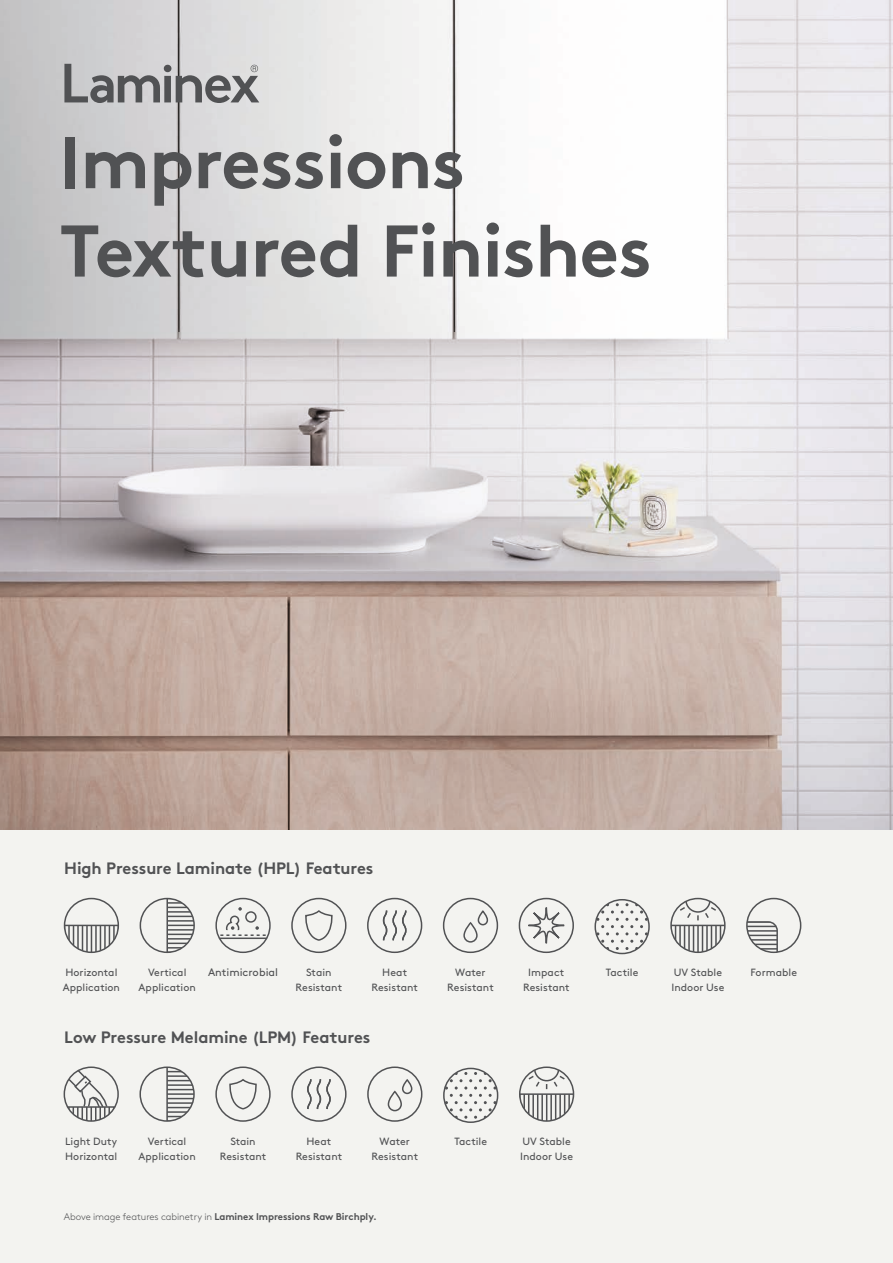
<style>
.page{position:relative;width:893px;height:1263px;background:#f3f3f0}
.page>*{position:absolute;margin:0;border:0;box-sizing:border-box;transform-origin:0 0}
.t1{font:700 73.05px/88.3px "Brown Std";letter-spacing:-.01em;color:#515254}
.Sub_Heading_-_21pt{font:700 16.5px "Brown Std";letter-spacing:-.005em;color:#515254}
.Sub_Heading_-_21pt-2{font:10.95px "Brown Std";color:#515254}
.Sub_Heading_-_21pt-3{font:10.5px/15px "Brown Std";letter-spacing:.005em;color:#515254;text-align:center}
.Product_Captions_-_6{font:700 9.75px "Brown Std";letter-spacing:-.005em;color:#515254}
.s1{font-weight:300}
</style>
<div class="page">
<img style="left:0;top:0;width:893px;height:829px">
<svg style="left:64px;top:64px;width:195px;height:39px;background:#a2a3a4"></svg>
<div style="left:367px;top:898px;width:55px;height:55px;border:2px solid #515254;border-radius:50%"></div>
<svg style="left:382px;top:910px;width:25px;height:31px"></svg>
<hr style="left:747px;top:952px;width:30px;height:1px;background:#515254">
<svg style="left:747px;top:921px;width:31px;height:31px"></svg>
<div style="left:746px;top:898px;width:55px;height:55px;border:2px solid #515254;border-radius:50%"></div>
<svg style="left:671px;top:898px;width:54px;height:54px"></svg>
<div style="left:670px;top:898px;width:56px;height:55px;border:2px solid #515254;border-radius:50%"></div>
<div style="left:443px;top:898px;width:55px;height:55px;border:2px solid #515254;border-radius:50%"></div>
<div style="left:478px;top:910px;width:10px;height:15px;border:2px solid #515254;border-radius:5px"></div>
<div style="left:463px;top:922px;width:15px;height:21px;border:2px solid #515254;border-radius:6px"></div>
<hr style="left:65px;top:925px;width:53px;height:1px;background:#515254">
<svg style="left:91px;top:926px;width:1px;height:24px"></svg>
<hr style="left:86px;top:925px;width:2px;height:27px;background:#515254">
<svg style="left:82px;top:926px;width:1px;height:26px"></svg>
<hr style="left:77px;top:925px;width:2px;height:27px;background:#515254">
<svg style="left:73px;top:926px;width:1px;height:21px"></svg>
<hr style="left:68px;top:925px;width:2px;height:27px;background:#515254">
<hr style="left:95px;top:925px;width:2px;height:27px;background:#515254">
<svg style="left:100px;top:926px;width:1px;height:26px"></svg>
<hr style="left:104px;top:925px;width:2px;height:27px;background:#515254">
<svg style="left:109px;top:926px;width:1px;height:21px"></svg>
<hr style="left:113px;top:925px;width:2px;height:27px;background:#515254">
<div style="left:64px;top:898px;width:55px;height:55px;border:2px solid #515254;border-radius:50%"></div>
<hr style="left:166px;top:898px;width:2px;height:54px;background:#515254">
<svg style="left:168px;top:925px;width:24px;height:5px"></svg>
<hr style="left:167px;top:933px;width:27px;height:2px;background:#515254">
<svg style="left:168px;top:938px;width:24px;height:1px"></svg>
<hr style="left:167px;top:942px;width:27px;height:2px;background:#515254">
<hr style="left:167px;top:920px;width:27px;height:2px;background:#515254">
<svg style="left:168px;top:916px;width:26px;height:1px"></svg>
<hr style="left:167px;top:911px;width:27px;height:2px;background:#515254">
<svg style="left:168px;top:907px;width:21px;height:1px"></svg>
<hr style="left:167px;top:902px;width:27px;height:2px;background:#515254">
<svg style="left:168px;top:947px;width:17px;height:5px"></svg>
<div style="left:140px;top:898px;width:55px;height:55px;border:2px solid #515254;border-radius:50%"></div>
<svg style="left:216px;top:907px;width:54px;height:29px"></svg>
<hr style="left:216px;top:937px;width:54px;height:2px;background:#515254">
<div style="left:215px;top:898px;width:56px;height:55px;border:2px solid #515254;border-radius:50%"></div>
<div style="left:291px;top:898px;width:55px;height:55px;border:2px solid #515254;border-radius:50%"></div>
<svg style="left:305px;top:910px;width:28px;height:31px"></svg>
<svg style="left:518px;top:897px;width:56px;height:57px"></svg>
<svg style="left:597px;top:903px;width:51px;height:47px"></svg>
<div style="left:594px;top:899px;width:56px;height:55px;border:2px solid #515254;border-radius:50%"></div>
<div style="left:291px;top:1066px;width:56px;height:56px;border:2px solid #515254;border-radius:50%"></div>
<svg style="left:307px;top:1079px;width:24px;height:31px"></svg>
<hr style="left:520px;top:1093px;width:53px;height:2px;background:#515254">
<hr style="left:568px;top:1094px;width:2px;height:27px;background:#515254">
<svg style="left:520px;top:1067px;width:47px;height:54px"></svg>
<div style="left:519px;top:1066px;width:55px;height:56px;border:2px solid #515254;border-radius:50%"></div>
<div style="left:367px;top:1066px;width:55px;height:56px;border:2px solid #515254;border-radius:50%"></div>
<div style="left:402px;top:1079px;width:10px;height:15px;border:2px solid #515254;border-radius:5px"></div>
<div style="left:388px;top:1091px;width:14px;height:20px;border:2px solid #515254;border-radius:6px"></div>
<div style="left:215px;top:1066px;width:56px;height:56px;border:2px solid #515254;border-radius:50%"></div>
<svg style="left:229px;top:1079px;width:28px;height:31px"></svg>
<hr style="left:166px;top:1067px;width:2px;height:54px;background:#515254">
<hr style="left:167px;top:1093px;width:27px;height:2px;background:#515254">
<svg style="left:168px;top:1098px;width:24px;height:1px"></svg>
<hr style="left:167px;top:1102px;width:27px;height:2px;background:#515254">
<svg style="left:168px;top:1107px;width:24px;height:1px"></svg>
<hr style="left:167px;top:1111px;width:27px;height:2px;background:#515254">
<svg style="left:168px;top:1089px;width:24px;height:1px"></svg>
<hr style="left:167px;top:1084px;width:27px;height:2px;background:#515254">
<svg style="left:168px;top:1080px;width:24px;height:1px"></svg>
<hr style="left:167px;top:1075px;width:27px;height:2px;background:#515254">
<svg style="left:167px;top:1069px;width:17px;height:3px"></svg>
<svg style="left:167px;top:1116px;width:17px;height:5px"></svg>
<div style="left:139px;top:1066px;width:56px;height:56px;border:2px solid #515254;border-radius:50%"></div>
<svg style="left:445px;top:1072px;width:51px;height:47px"></svg>
<div style="left:443px;top:1068px;width:55px;height:55px;border:2px solid #515254;border-radius:50%"></div>
<svg style="left:64px;top:1067px;width:54px;height:54px"></svg>
<div style="left:64px;top:1066px;width:55px;height:56px;border:2px solid #515254;border-radius:50%"></div>
<p class="t1" style="left:60px;top:118px;width:594px">Impressions<br>Textured Finishes</p>
<p class="Sub_Heading_-_21pt" style="left:64px;top:858px;width:311px">High Pressure Laminate (HPL) Features</p>
<p class="Sub_Heading_-_21pt-3" style="left:63px;top:965px;width:59px;text-align:left">Horizontal<br>Application</p>
<p class="Sub_Heading_-_21pt-3" style="left:139px;top:965px;width:59px">Vertical<br>Application</p>
<p class="Sub_Heading_-_21pt-2" style="left:208px;top:966px;width:72px">Antimicrobial</p>
<p class="Sub_Heading_-_21pt-3" style="left:306px;top:965px;width:27px">Stain</p>
<p class="Sub_Heading_-_21pt-3" style="left:296px;top:980px;width:48px">Resistant</p>
<p class="Sub_Heading_-_21pt-3" style="left:382px;top:965px;width:26px">Heat</p>
<p class="Sub_Heading_-_21pt-3" style="left:371px;top:980px;width:48px">Resistant</p>
<p class="Sub_Heading_-_21pt" style="left:64px;top:1027px;width:308px">Low Pressure Melamine (LPM) Features</p>
<p class="Sub_Heading_-_21pt-3" style="left:447px;top:965px;width:48px">Water<br>Resistant</p>
<p class="Sub_Heading_-_21pt-3" style="left:523px;top:965px;width:48px">Impact<br>Resistant</p>
<p class="Sub_Heading_-_21pt-3" style="left:606px;top:965px;width:34px">Tactile</p>
<p class="Sub_Heading_-_21pt-3" style="left:674px;top:965px;width:50px">UV Stable</p>
<p class="Sub_Heading_-_21pt-3" style="left:750px;top:965px;width:48px">Formable</p>
<p class="Sub_Heading_-_21pt-3" style="left:671px;top:980px;width:55px">Indoor Use</p>
<p class="Sub_Heading_-_21pt-3" style="left:65px;top:1133px;width:54px">Light Duty</p>
<p class="Sub_Heading_-_21pt-3" style="left:454px;top:1133px;width:34px">Tactile</p>
<p class="Sub_Heading_-_21pt-3" style="left:65px;top:1148px;width:54px">Horizontal</p>
<p class="Sub_Heading_-_21pt-3" style="left:138px;top:1133px;width:59px">Vertical<br>Application</p>
<p class="Sub_Heading_-_21pt-3" style="left:230px;top:1133px;width:27px">Stain</p>
<p class="Sub_Heading_-_21pt-3" style="left:220px;top:1148px;width:48px">Resistant</p>
<p class="Sub_Heading_-_21pt-3" style="left:306px;top:1133px;width:26px">Heat</p>
<p class="Sub_Heading_-_21pt-3" style="left:296px;top:1148px;width:48px">Resistant</p>
<p class="Sub_Heading_-_21pt-3" style="left:372px;top:1133px;width:48px">Water<br>Resistant</p>
<p class="Sub_Heading_-_21pt-3" style="left:522px;top:1133px;width:50px">UV Stable</p>
<p class="Sub_Heading_-_21pt-3" style="left:520px;top:1148px;width:55px">Indoor Use</p>
<p class="Product_Captions_-_6" style="left:64px;top:1211px;width:314px"><span class="s1">Above image features cabinetry in</span> Laminex Impressions Raw Birchply.</p>
</div>
